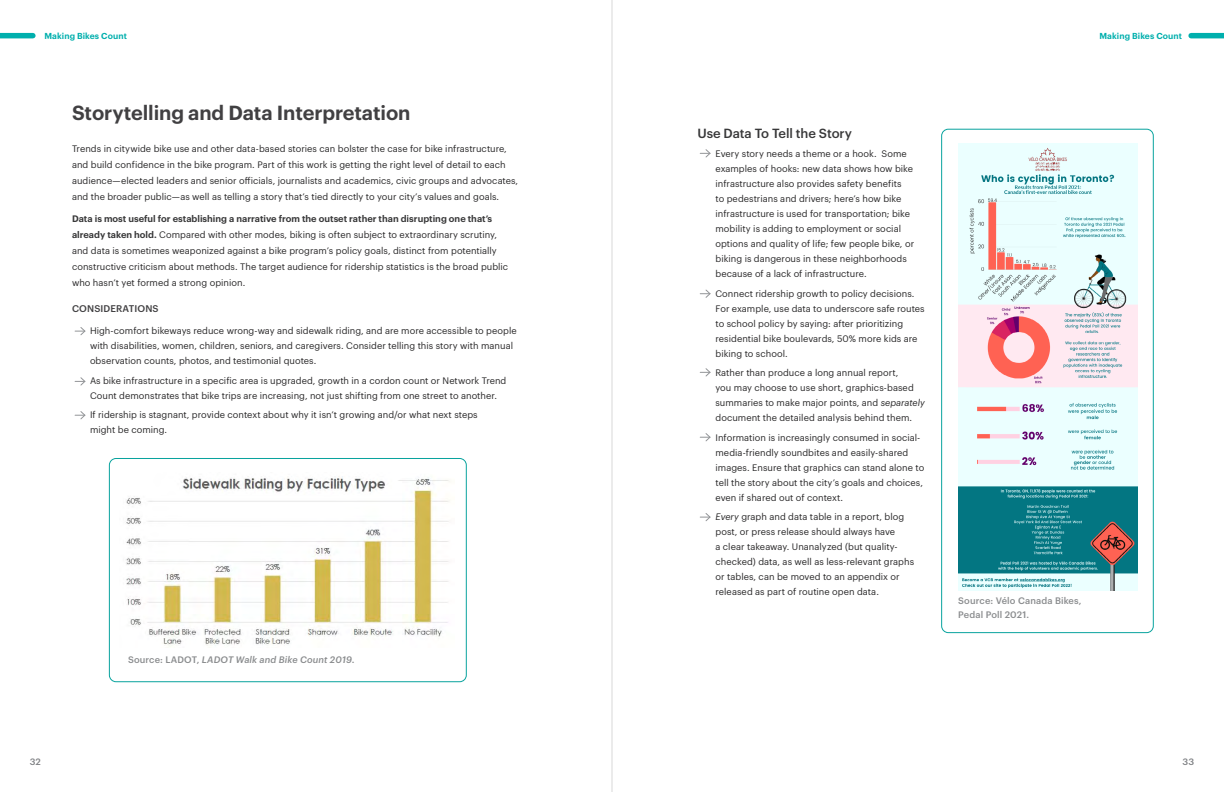
<style>
.page{position:relative;width:1224px;height:792px;background:#fff}
.page>*{position:absolute;margin:0;border:0;box-sizing:border-box;transform-origin:0 0}
.t1{font:600 20px "Graphik";letter-spacing:-.005em;color:#414042}
.t2{font:500 13px "Graphik";letter-spacing:-.005em;color:#383839}
.t3{font:500 9.5px "Graphik";letter-spacing:.015em;color:#414042}
.t4{font:9.2px/15px "Graphik";letter-spacing:.005em;color:#292829}
.t5{font:italic 500 9.2px "Graphik";letter-spacing:.015em;color:#8a8c8e}
.t6{font:500 9.2px/13.5px "Graphik";letter-spacing:.015em;color:#8a8c8e}
.t7{font:500 9.1px "Graphik";color:#808285}
.t8{font:600 8.5px "Graphik";letter-spacing:.01em;color:#00afad}
.s1{font-weight:600;color:#383839}
.s2{font-style:normal}
.s3{font-style:italic}
</style>
<div class="page">
<div style="left:0;top:33px;width:33px;height:5px;background:#00afad"></div>
<div style="left:1191px;top:33px;width:33px;height:5px;background:#00afad"></div>
<hr style="left:612px;top:0;width:1px;height:792px;background:#d9d9d9">
<svg style="left:75px;top:327px;width:11px;height:8px"></svg>
<svg style="left:75px;top:377px;width:11px;height:9px"></svg>
<svg style="left:75px;top:411px;width:11px;height:9px"></svg>
<svg style="left:700px;top:149px;width:11px;height:9px"></svg>
<svg style="left:700px;top:289px;width:11px;height:9px"></svg>
<svg style="left:700px;top:368px;width:11px;height:9px"></svg>
<svg style="left:700px;top:433px;width:11px;height:9px"></svg>
<svg style="left:700px;top:513px;width:11px;height:8px"></svg>
<div style="left:941px;top:129px;width:213px;height:504px;border:1px solid #08a39e;border-radius:7px"></div>
<img style="left:958px;top:143px;width:179px;height:447px">
<img style="left:126px;top:477px;width:324px;height:170px">
<img style="left:126px;top:476px;width:268px;height:18px">
<div style="left:109px;top:458px;width:358px;height:224px;border:1px solid #08a39e;border-radius:7px"></div>
<p class="t8" style="left:44px;top:29px;width:84px">Making Bikes Count</p>
<p class="t8" style="left:1100px;top:29px;width:84px">Making Bikes Count</p>
<h1 class="t1" style="left:72px;top:97px;width:340px">Storytelling and Data Interpretation</h1>
<p class="t4" style="left:72px;top:140px;width:448px;line-height:16px">Trends in citywide bike use and other data-based stories can bolster the case for bike infrastructure, and build confidence in the bike program. Part of this work is getting the right level of detail to each audience—elected leaders and senior officials, journalists and academics, civic groups and advocates, and the broader public—as well as telling a story that’s tied directly to your city’s values and goals.</p>
<p class="t4" style="left:72px;top:210px;width:438px;line-height:16px"><span class="s1">Data is most useful for establishing a narrative from the outset rather than disrupting one that’s already taken hold.</span> Compared with other modes, biking is often subject to extraordinary scrutiny, and data is sometimes weaponized against a bike program’s policy goals, distinct from potentially constructive criticism about methods. The target audience for ridership statistics is the broad public who hasn’t yet formed a strong opinion.</p>
<p class="t3" style="left:72px;top:301px;width:88px">CONSIDERATIONS</p>
<p class="t4" style="left:90px;top:323px;width:428px">High-comfort bikeways reduce wrong-way and sidewalk riding, and are more accessible to people with disabilities, women, children, seniors, and caregivers. Consider telling this story with manual observation counts, photos, and testimonial quotes.</p>
<p class="t4" style="left:90px;top:372px;width:418px">As bike infrastructure in a specific area is upgraded, growth in a cordon count or Network Trend<br>Count demonstrates that bike trips are increasing, not just shifting from one street to another.</p>
<p class="t4" style="left:90px;top:407px;width:389px">If ridership is stagnant, provide context about why it isn’t growing and/or what next steps might be coming.</p>
<p class="t5" style="left:128px;top:652px;width:228px"><span class="s2">Source: LADOT,</span> LADOT Walk and Bike Count 2019.</p>
<h2 class="t2" style="left:698px;top:123px;width:156px">Use Data To Tell the Story</h2>
<p class="t4" style="left:716px;top:146px;width:200px">Every story needs a theme or a hook. Some examples of hooks: new data shows how bike infrastructure also provides safety benefits<br>to pedestrians and drivers; here’s how bike infrastructure is used for transportation; bike mobility is adding to employment or social options and quality of life; few people bike, or biking is dangerous in these neighborhoods because of a lack of infrastructure.</p>
<p class="t4" style="left:716px;top:285px;width:211px">Connect ridership growth to policy decisions.<br>For example, use data to underscore safe routes to school policy by saying: after prioritizing residential bike boulevards, 50% more kids are biking to school.</p>
<p class="t4" style="left:716px;top:365px;width:211px">Rather than produce a long annual report,<br>you may choose to use short, graphics-based summaries to make major points, and <span class="s3">separately </span>document the detailed analysis behind them.</p>
<p class="t4" style="left:716px;top:429px;width:210px">Information is increasingly consumed in social&shy;media-friendly soundbites and easily-shared images. Ensure that graphics can stand alone to tell the story about the city’s goals and choices, even if shared out of context.</p>
<p class="t4" style="left:716px;top:509px;width:200px"><span class="s3">Every</span> graph and data table in a report, blog post, or press release should always have<br>a clear takeaway. Unanalyzed (but quality&shy;checked) data, as well as less-relevant graphs or tables, can be moved to an appendix or released as part of routine open data.</p>
<p class="t6" style="left:958px;top:593px;width:125px">Source: Vélo Canada Bikes,<br>Pedal Poll 2021.</p>
<p class="t7" style="left:30px;top:755px;width:13px">32</p>
<p class="t7" style="left:1183px;top:755px;width:13px">33</p>
</div>
